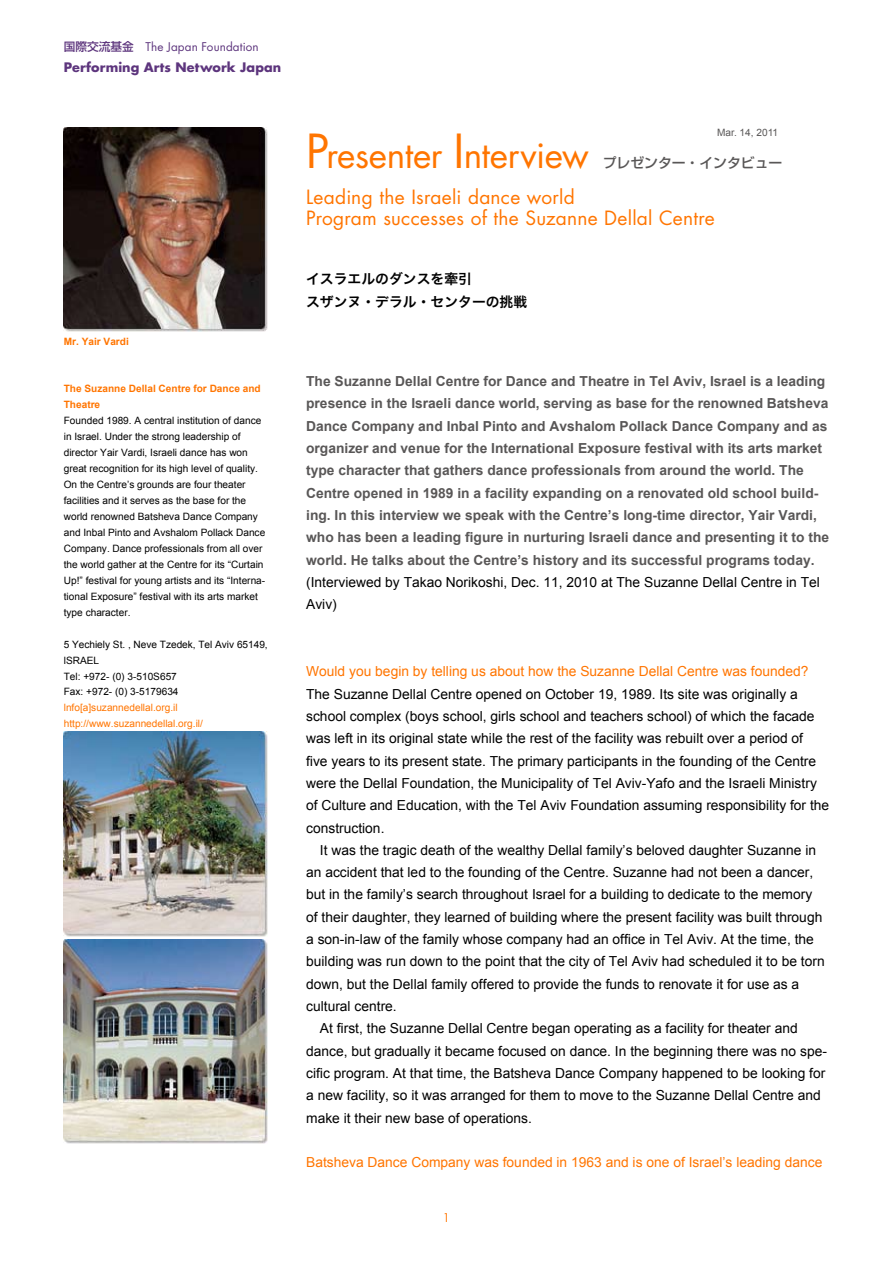
<style>
.page{position:relative;width:893px;height:1263px;background:#fff}
.page>*{position:absolute;margin:0;border:0;box-sizing:border-box;transform-origin:0 0}
.t1{font:35.1px "Futura";letter-spacing:-.01em;color:#ff7500}
.t2{font:19.2px/21.3px "Futura";letter-spacing:.015em;color:#ff7500}
.t3{font:13.8px/22.4px "Arial";color:#000}
.t4{font:700 13.8px/22.4px "Arial";color:#595757}
.t5{font:13.8px "Arial";color:#ff7500}
.t6{font:13.8px/22.4px "Hira Kaku Pro W6";color:#000}
.t7{font:500 13.8px "Shin Go Pro";color:#595757}
.t8{font:700 12.75px "Futura";letter-spacing:.01em;color:#5d357d}
.t9{font:11.7px "Futura";letter-spacing:.01em;color:#5d357d}
.t10{font:11.7px "Futura";color:#ff7500}
.t11{font:10.05px/15.9px "Arial";color:#000}
.t12{font:10.05px/15.9px "Arial";color:#ff7500}
.t13{font:700 10.05px/15.9px "Arial";color:#ff7500}
.t14{font:10.05px "Arial";color:#595757}
.s1{font-family:"Shin Go Pro";font-weight:500}
.s2{font-size:45.75px}
</style>
<div class="page">
<img style="left:64px;top:128px;width:204px;height:204px">
<img style="left:64px;top:732px;width:204px;height:204px">
<img style="left:64px;top:939px;width:204px;height:204px">
<p class="t9" style="left:64px;top:38px;width:196px"><span class="s1">国際交流基金　</span>The Japan Foundation</p>
<p class="t8" style="left:64px;top:58px;width:219px">Performing Arts Network Japan</p>
<p class="t13" style="left:64px;top:333px;width:67px">Mr. Yair Vardi</p>
<p class="t13" style="left:64px;top:381px;width:198px">The Suzanne Dellal Centre for Dance and<br>Theatre</p>
<p class="t11" style="left:64px;top:413px;width:203px">Founded 1989. A central institution of dance in Israel. Under the strong leadership of director Yair Vardi, Israeli dance has won great recognition for its high level of quality.<br>On the Centre s’ grounds are four theater facilities and it serves as the base for the world renowned Batsheva Dance Company and Inbal Pinto and Avshalom Pollack Dance Company. Dance professionals from all over the world gather at the Centre for its “Curtain</p>
<p class="t11" style="left:64px;top:588px;width:196px">tional Exposure” festival with its arts market</p>
<p class="t11" style="left:64px;top:572px;width:203px">Up!” festival for young artists and its “Interna-</p>
<p class="t11" style="left:64px;top:604px;width:68px">type character.</p>
<p class="t11" style="left:64px;top:636px;width:205px">5 Yechiely St ,. Neve Tzedek, Tel Aviv 65149, lSRAEL<br>Tel: +972- (0) 3-510S657<br>Fax: +972- (0) 3-5179634</p>
<p class="t12" style="left:64px;top:700px;width:141px">lnfo ]a[ suzannedellal.org i l. http://www.suzannedellal.org /i l.</p>
<h1 class="t1" style="left:306px;top:131px;width:284px"><span class="s2">P</span>resenter <span class="s2">I</span>nterview</h1>
<p class="t14" style="left:717px;top:126px;width:63px">Mar. 14, 2011</p>
<p class="t7" style="left:589px;top:151px;width:195px">　プレゼンター・インタビュー</p>
<h2 class="t2" style="left:306px;top:186px;width:410px">Leading the Israeli dance world<br>Program successes of the Suzanne Dellal Centre</h2>
<p class="t6" style="left:306px;top:267px;width:223px">イスラエルのダンスを牽引<br>スザンヌ・デラル・センターの挑戦</p>
<p class="t4" style="left:306px;top:370px;width:524px">The Suzanne Dellal Centre for Dance and Theatre in Tel Aviv, Israel is a leading presence in the Israeli dance world, serving as base for the renowned Batsheva Dance Company and Inbal Pinto and Avshalom Pollack Dance Company and as organizer and venue for the International Exposure festival with its arts market type character that gathers dance professionals from around the world. The</p>
<p class="t4" style="left:306px;top:504px;width:512px">ing In. this interview we speak with the Centre s’ long-time director, Yair Vardi,</p>
<p class="t4" style="left:306px;top:482px;width:514px">Centre opened in 1989 in a facility expanding on a renovated old school build-</p>
<p class="t4" style="left:306px;top:527px;width:524px">who has been a leading figure in nurturing Israeli dance and presenting it to the world. He talks about the Centre s’ history and its successful programs today.</p>
<p class="t3" style="left:306px;top:571px;width:515px">(Interviewed by Takao Norikoshi, Dec. 11, 2010 at The Suzanne Dellal Centre in Tel<br>Aviv(</p>
<p class="t5" style="left:306px;top:662px;width:504px">Would you begin by telling us about how the Suzanne Dellal Centre was founded?</p>
<p class="t3" style="left:306px;top:683px;width:525px">The Suzanne Dellal Centre opened on October 19, 1989. Its site was originally a school complex (boys school, girls school and teachers school) of which the facade was left in its original state while the rest of the facility was rebuilt over a period of<br>five years to its present state. The primary participants in the founding of the Centre were the Dellal Foundation, the Municipality of Tel Aviv-Yafo and the Israeli Ministry of Culture and Education, with the Tel Aviv Foundation assuming responsibility for the construction.</p>
<p class="t3" style="left:320px;top:839px;width:498px">It was the tragic death of the wealthy Dellal family s’ beloved daughter Suzanne in</p>
<p class="t3" style="left:306px;top:861px;width:509px">an accident that led to the founding of the Centre. Suzanne had not been a dancer,</p>
<p class="t3" style="left:306px;top:883px;width:508px">but in the family s’ search throughout Israel for a building to dedicate to the memory</p>
<p class="t3" style="left:306px;top:906px;width:518px">of their daughter, they learned of building where the present facility was built through</p>
<p class="t3" style="left:306px;top:928px;width:509px">a son i n- -law of the family whose company had an office in Tel Aviv. At the time, the</p>
<p class="t3" style="left:306px;top:950px;width:520px">building was run down to the point that the city of Tel Aviv had scheduled toit be torn</p>
<p class="t3" style="left:306px;top:973px;width:495px">down, but the Dellal family offered to provide the funds to renovate it for use as a</p>
<p class="t3" style="left:306px;top:995px;width:92px">cultural centre.</p>
<p class="t3" style="left:320px;top:1017px;width:479px">At first, the Suzanne Dellal Centre began operating as a facility for theater and</p>
<p class="t3" style="left:306px;top:1062px;width:521px">cific program. At that time, the Batsheva Dance Company happened to be looking for</p>
<p class="t3" style="left:306px;top:1040px;width:522px">dance, but gradually it became focused on dance In. the beginning there was no spe-</p>
<p class="t3" style="left:306px;top:1084px;width:516px">a new facility, so it was arranged for them to move to the Suzanne Dellal Centre and make it their new base of operations.</p>
<p class="t5" style="left:306px;top:1153px;width:518px">Batsheva Dance Company was founded in 1963 and is one of Israel s’ leading dance</p>
<p class="t10" style="left:443px;top:1210px;width:9px">1</p>
</div>
